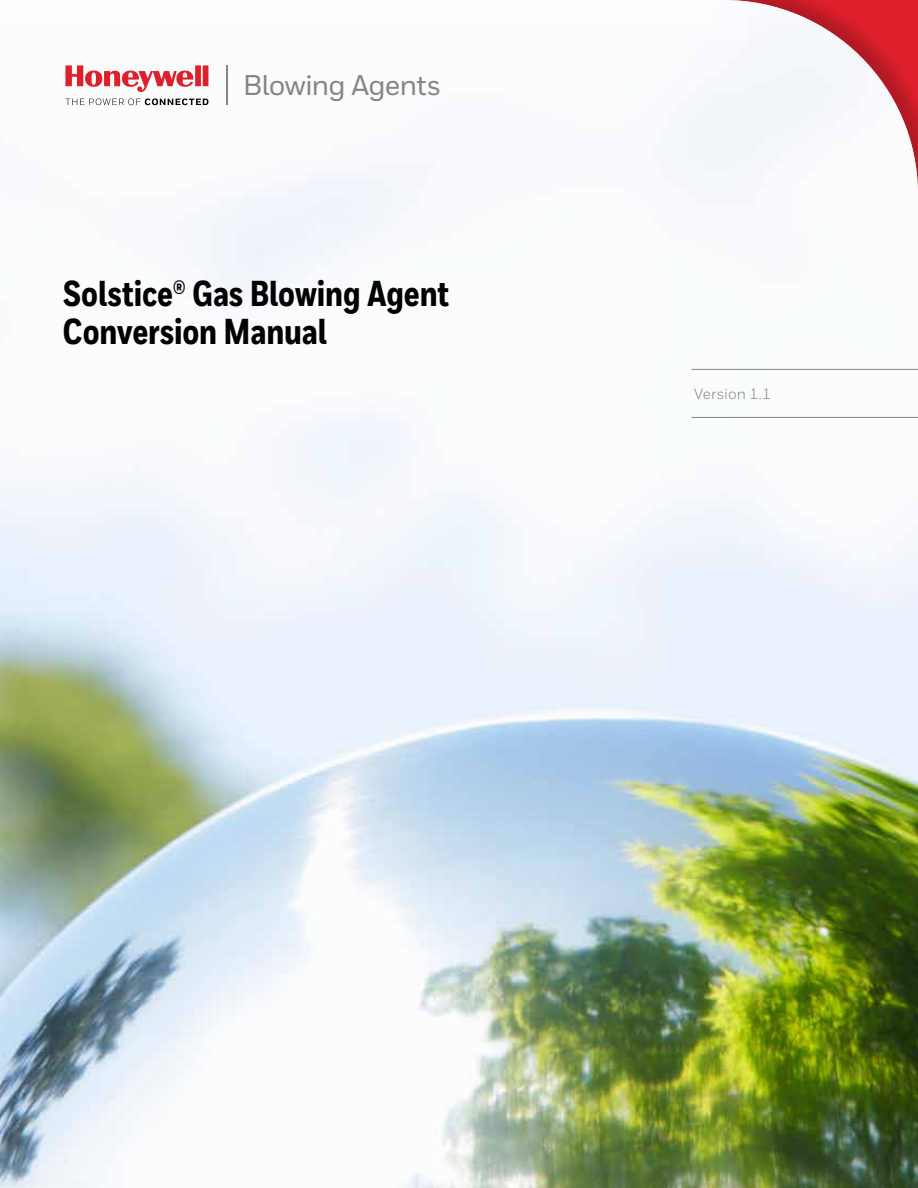
<style>
.page{position:relative;width:918px;height:1188px;background:#fff}
.page>*{position:absolute;margin:0;border:0;box-sizing:border-box;transform-origin:0 0}
.t1{font:800 36px/38.2px "Honeywell Cond";letter-spacing:-.005em;color:#000}
.t2{font:500 28.5px "Honeywell Sans";letter-spacing:-.03em;color:#848585}
.t3{font:15px "Honeywell Sans";color:#848585}
</style>
<div class="page">
<img style="left:0;top:65px;width:918px;height:1123px">
<div style="left:598px;top:0;width:320px;height:300px;background:#000;opacity:.2"></div>
<svg style="left:65px;top:65px;width:143px;height:27px"></svg>
<svg style="left:65px;top:98px;width:143px;height:7px"></svg>
<hr style="left:226px;top:65px;width:2px;height:40px;background:#848585">
<hr style="left:692px;top:369px;width:226px;height:1px;background:#848585">
<hr style="left:692px;top:417px;width:226px;height:1px;background:#848585">
<p class="t2" style="left:243px;top:68px;width:200px">Blowing Agents</p>
<p class="t1" style="left:63px;top:276px;width:388px">Solstice® Gas Blowing Agent<br>Conversion Manual</p>
<p class="t3" style="left:694px;top:385px;width:79px">Version 1.1</p>
</div>
